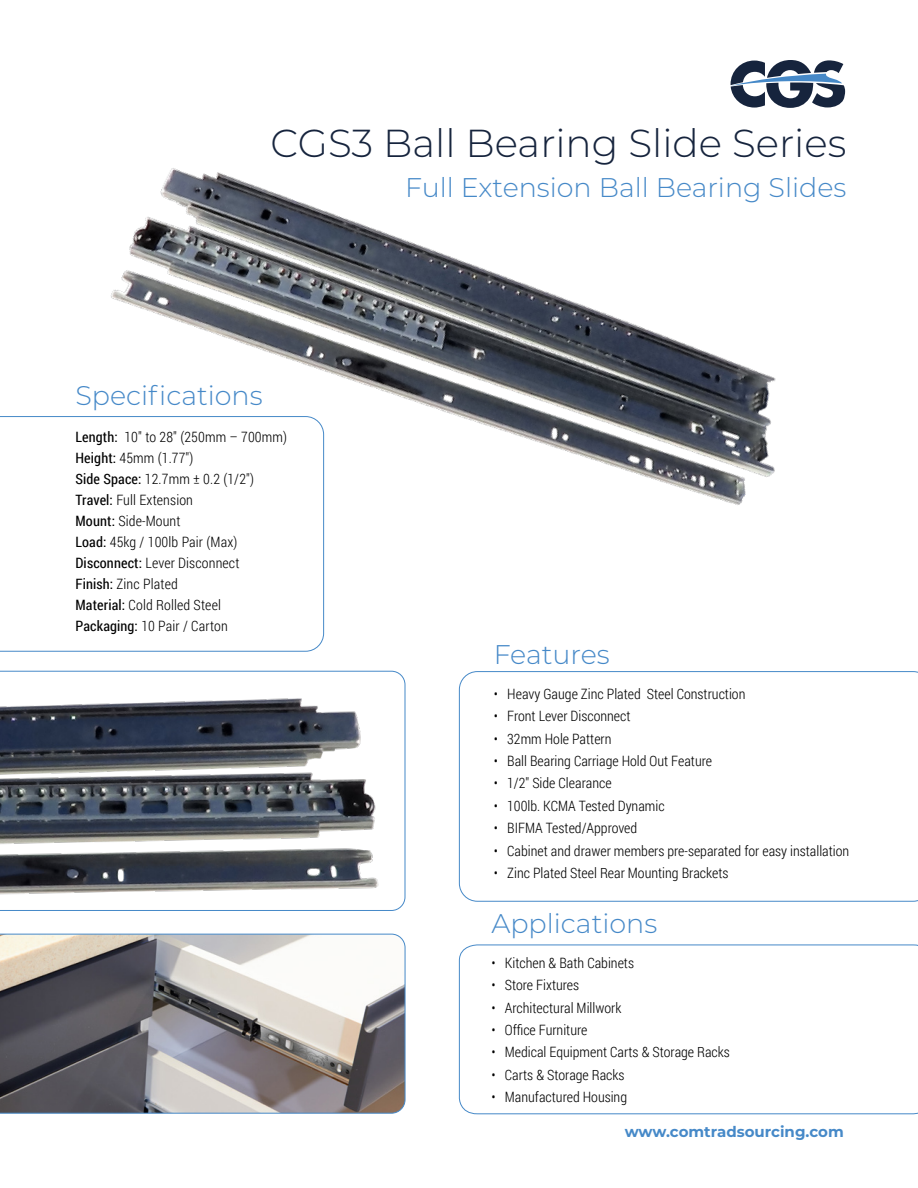
<style>
.page{position:relative;width:918px;height:1188px;background:#fff}
.page>*{position:absolute;margin:0;border:0;box-sizing:border-box;transform-origin:0 0}
.t1{font:300 39px "Montserrat";color:#16243d}
.t2{font:300 27px "Montserrat";color:#4689c8}
.t3{font:700 15px "Montserrat";color:#4689c8}
.t4{font:300 14.25px/21px "Roboto Condensed";color:#000}
.s1{font-weight:400}
</style>
<div class="page">
<svg style="left:842px;top:63px;width:3px;height:39px"></svg>
<svg style="left:459px;top:671px;width:459px;height:231px"></svg>
<svg style="left:459px;top:944px;width:459px;height:171px"></svg>
<svg style="left:0;top:934px;width:405px;height:180px;background:#959193"></svg>
<svg style="left:0;top:416px;width:324px;height:236px"></svg>
<img style="left:78px;top:60px;width:764px;height:560px">
<svg style="left:0;top:671px;width:405px;height:240px"></svg>
<h1 class="t1" style="left:271px;top:117px;width:577px">CGS3 Ball Bearing Slide Series</h1>
<h2 class="t2" style="left:405px;top:169px;width:443px">Full Extension Ball Bearing Slides</h2>
<h2 class="t2" style="left:76px;top:377px;width:189px">Specifications</h2>
<p class="t4" style="left:76px;top:426px;width:213px"><span class="s1">Length:</span> 10" to 28" (250mm – 700mm)<br><span class="s1">Height:</span> 45mm (1.77")<br><span class="s1">Side Space:</span> 12.7mm ± 0.2 (1/2")<br><span class="s1">Travel:</span> Full Extension<br><span class="s1">Mount:</span> Side-Mount<br><span class="s1">Load:</span> 45kg / 100lb Pair (Max)<br><span class="s1">Disconnect:</span> Lever Disconnect<br><span class="s1">Finish:</span> Zinc Plated<br><span class="s1">Material:</span> Cold Rolled Steel<br><span class="s1">Packaging:</span> 10 Pair / Carton</p>
<h2 class="t2" style="left:494px;top:637px;width:118px">Features</h2>
<p class="t4" style="left:494px;top:683px;width:253px">• Heavy Gauge Zinc Plated Steel Construction</p>
<p class="t4" style="left:494px;top:705px;width:138px">• Front Lever Disconnect</p>
<p class="t4" style="left:494px;top:728px;width:119px">• 32mm Hole Pattern</p>
<p class="t4" style="left:494px;top:750px;width:220px">• Ball Bearing Carriage Hold Out Feature</p>
<p class="t4" style="left:494px;top:772px;width:119px">• 1/2" Side Clearance</p>
<p class="t4" style="left:494px;top:795px;width:172px">• 100lb. KCMA Tested Dynamic</p>
<p class="t4" style="left:494px;top:817px;width:145px">• BIFMA Tested/Approved</p>
<p class="t4" style="left:494px;top:840px;width:357px">• Cabinet and drawer members pre-separated for easy installation</p>
<p class="t4" style="left:494px;top:862px;width:236px">• Zinc Plated Steel Rear Mounting Brackets</p>
<h2 class="t2" style="left:491px;top:906px;width:167px">Applications</h2>
<p class="t4" style="left:491px;top:952px;width:144px">• Kitchen &amp; Bath Cabinets</p>
<p class="t4" style="left:491px;top:974px;width:89px">• Store Fixtures</p>
<p class="t4" style="left:491px;top:996px;width:132px">• Architectural Millwork</p>
<p class="t4" style="left:491px;top:1019px;width:98px">• Office Furniture</p>
<p class="t4" style="left:491px;top:1041px;width:240px">• Medical Equipment Carts &amp; Storage Racks</p>
<p class="t4" style="left:491px;top:1064px;width:135px">• Carts &amp; Storage Racks</p>
<p class="t4" style="left:491px;top:1086px;width:137px">• Manufactured Housing</p>
<p class="t3" style="left:625px;top:1121px;width:220px">www.comtradsourcing.com</p>
</div>
